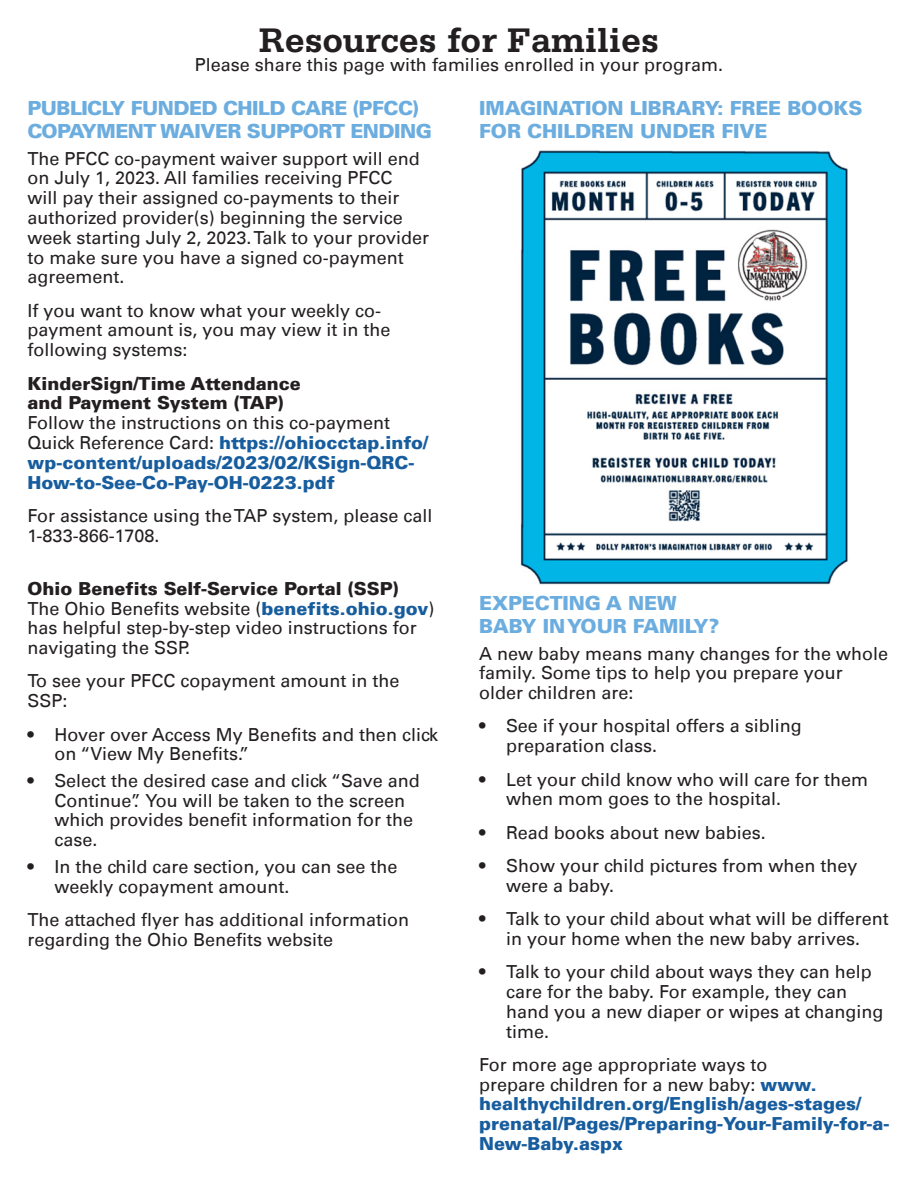
<style>
.page{position:relative;width:918px;height:1188px;background:#fff}
.page>*{position:absolute;margin:0;border:0;box-sizing:border-box;transform-origin:0 0}
.t1{font:700 36px "Serifa Std";color:#231f20}
.t2{font:900 19.5px/22.5px "Univers LT";letter-spacing:-.01em;color:#6caddf}
.t3{font:900 19.5px/22.5px "Univers LT";letter-spacing:-.03em;color:#6caddf}
.Bullets1{font:18px/19.8px "Univers LT";color:#231f20}
.Bullets1-2{font:900 18px/19.8px "Univers LT";color:#175d9e}
.t4{font:900 18px "Univers LT";color:#231f20}
.s1{font-weight:400;color:#231f20}
.s2{font-weight:900;color:#175d9e}
</style>
<div class="page">
<img style="left:520px;top:150px;width:328px;height:435px">
<h1 class="t1" style="left:259px;top:19px;width:402px">Resources for Families</h1>
<p class="Bullets1" style="left:195px;top:55px;width:530px">Please share this page with families enrolled in your program.</p>
<h1 class="t3" style="left:27px;top:97px;width:406px">PUBLICLY FUNDED CHILD CARE (PFCC)<br>COPAYMENT WAIVER SUPPORT ENDING</h1>
<h1 class="Bullets1" style="left:27px;top:148px;width:403px">The PFCC co-payment waiver support will end on July 1, 2023. All families receiving PFCC<br>will pay their assigned co-payments to their authorized provider(s) beginning the service week starting July 2, 2023. Talk to your provider to make sure you have a signed co-payment agreement.</h1>
<h1 class="Bullets1" style="left:27px;top:300px;width:365px">If you want to know what your weekly co&shy;payment amount is, you may view it in the following systems:</h1>
<h1 class="t4" style="left:27px;top:372px;width:275px">KinderSign/Time Attendance</h1>
<h1 class="t4" style="left:27px;top:392px;width:258px">and Payment System (TAP)</h1>
<h1 class="Bullets1-2" style="left:27px;top:413px;width:402px"><span class="s1">Follow the instructions on this co-payment Quick Reference Card:</span> https://ohiocctap.info/ wp-content/uploads/2023/02/KSign-QRC-How-to-See-Co-Pay-OH-0223.pdf</h1>
<h1 class="Bullets1" style="left:27px;top:506px;width:407px">For assistance using the TAP system, please call<br>1-833-866-1708.</h1>
<h1 class="t4" style="left:27px;top:577px;width:373px">Ohio Benefits Self-Service Portal (SSP)</h1>
<h1 class="Bullets1" style="left:27px;top:598px;width:409px">The Ohio Benefits website (<span class="s2">benefits.ohio.gov</span>) has helpful step-by-step video instructions for navigating the SSP.</h1>
<h1 class="Bullets1" style="left:27px;top:671px;width:373px">To see your PFCC copayment amount in the<br>SSP:</h1>
<h1 class="Bullets1" style="left:54px;top:724px;width:385px;text-indent:-27px">• Hover over Access My Benefits and then click on “View My Benefits.”</h1>
<h1 class="Bullets1" style="left:54px;top:771px;width:367px;text-indent:-27px">• Select the desired case and click “Save and Continue”. You will be taken to the screen which provides benefit information for the case.</h1>
<h1 class="Bullets1" style="left:54px;top:857px;width:345px;text-indent:-27px">• In the child care section, you can see the weekly copayment amount.</h1>
<h1 class="Bullets1" style="left:27px;top:910px;width:383px">The attached flyer has additional information regarding the Ohio Benefits website</h1>
<h1 class="t2" style="left:479px;top:97px;width:385px">IMAGINATION LIBRARY: FREE BOOKS<br>FOR CHILDREN UNDER FIVE</h1>
<h1 class="t2" style="left:479px;top:592px;width:199px">EXPECTING A NEW</h1>
<h1 class="t2" style="left:479px;top:615px;width:242px">BABY IN YOUR FAMILY?</h1>
<p class="Bullets1" style="left:479px;top:643px;width:410px">A new baby means many changes for the whole family. Some tips to help you prepare your older children are:</p>
<p class="Bullets1" style="left:506px;top:716px;width:297px;text-indent:-27px">• See if your hospital offers a sibling preparation class.</p>
<p class="Bullets1" style="left:506px;top:769px;width:363px;text-indent:-27px">• Let your child know who will care for them when mom goes to the hospital.</p>
<p class="Bullets1" style="left:479px;top:822px;width:288px">• Read books about new babies.</p>
<p class="Bullets1" style="left:506px;top:856px;width:353px;text-indent:-27px">• Show your child pictures from when they were a baby.</p>
<p class="Bullets1" style="left:479px;top:909px;width:411px;text-align:center">• Talk to your child about what will be different in your home when the new baby arrives.</p>
<p class="Bullets1" style="left:506px;top:962px;width:379px;text-indent:-27px">• Talk to your child about ways they can help care for the baby. For example, they can hand you a new diaper or wipes at changing time.</p>
<p class="Bullets1-2" style="left:479px;top:1054px;width:412px"><span class="s1">For more age appropriate ways to<br>prepare children for a new baby:</span> www. healthychildren.org/English/ages-stages/ prenatal/Pages/Preparing-Your-Family-for-a-New-Baby.aspx</p>
</div>
